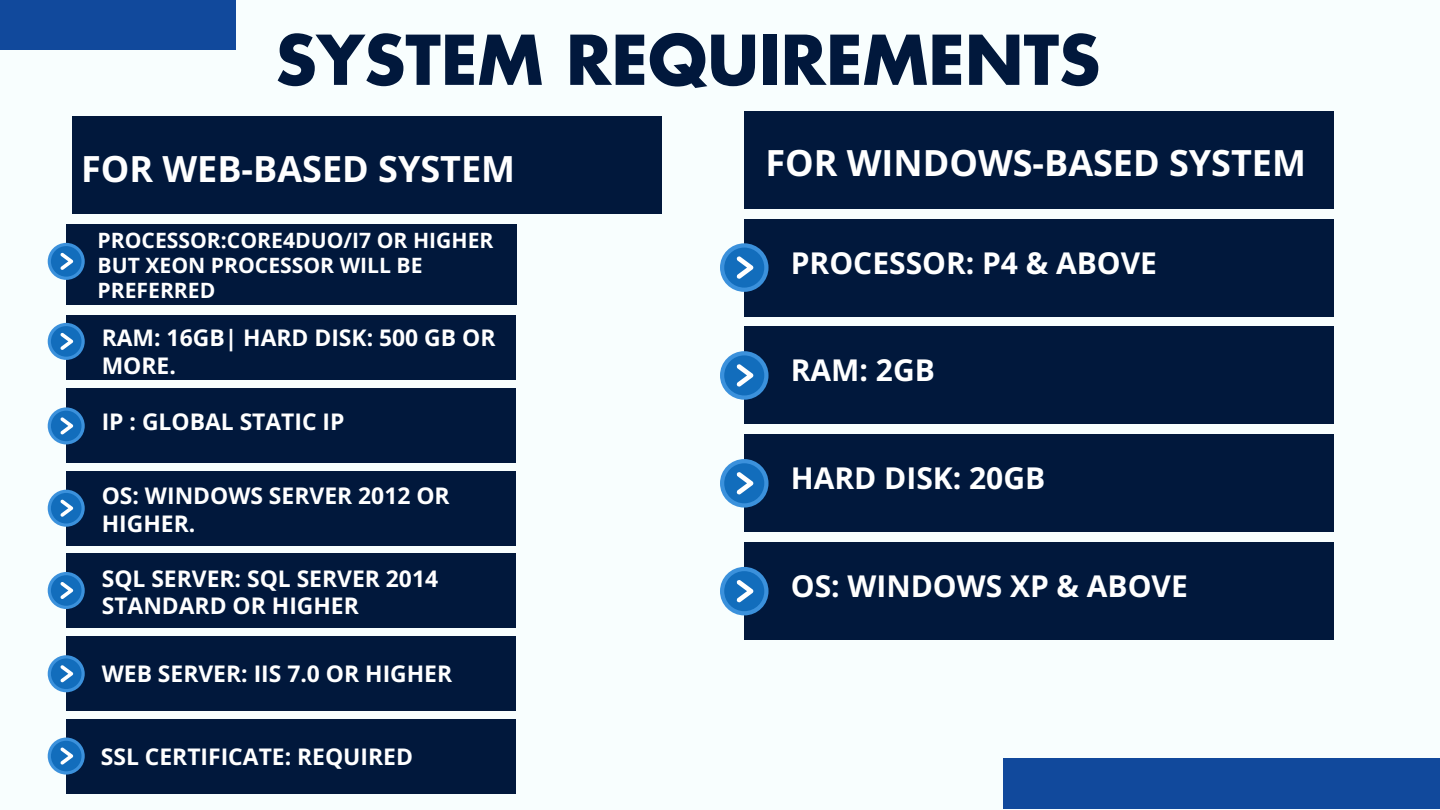
<style>
.page{position:relative;width:1440px;height:810px;background:#f8fefe}
.page>*{position:absolute;margin:0;border:0;box-sizing:border-box;transform-origin:0 0}
.t1{font:700 66.7px "Futura LT Pro";color:#01183c}
.t2{font:700 36px "Open Sans";color:#fff}
.t3{font:700 30px "Open Sans";color:#fff}
.t4{font:700 22.9px/27.5px "Open Sans";color:#fff}
.t5{font:700 21.1px/24.8px "Open Sans";color:#fff}
</style>
<div class="page">
<div style="left:1003px;top:758px;width:437px;height:51px;background:#11499c"></div>
<div style="left:72px;top:116px;width:590px;height:98px;background:#01183c"></div>
<div style="left:66px;top:224px;width:450px;height:81px;background:#01183c"></div>
<svg style="left:48px;top:243px;width:36px;height:37px"></svg>
<div style="left:51px;top:246px;width:30px;height:31px;background:#126dbc;border-radius:50%"></div>
<svg style="left:60px;top:253px;width:13px;height:17px"></svg>
<div style="left:66px;top:316px;width:450px;height:64px;background:#01183c"></div>
<div style="left:66px;top:389px;width:450px;height:74px;background:#01183c"></div>
<div style="left:66px;top:471px;width:450px;height:74px;background:#01183c"></div>
<div style="left:48px;top:323px;width:36px;height:37px;background:#3b91dc;border-radius:50%"></div>
<div style="left:51px;top:326px;width:30px;height:31px;background:#126dbc;border-radius:50%"></div>
<svg style="left:60px;top:333px;width:13px;height:17px"></svg>
<svg style="left:48px;top:407px;width:36px;height:37px"></svg>
<div style="left:51px;top:411px;width:30px;height:30px;background:#126dbc;border-radius:50%"></div>
<svg style="left:60px;top:417px;width:13px;height:18px"></svg>
<div style="left:48px;top:490px;width:36px;height:36px;background:#3b91dc;border-radius:50%"></div>
<div style="left:51px;top:493px;width:30px;height:30px;background:#126dbc;border-radius:50%"></div>
<svg style="left:60px;top:499px;width:13px;height:18px"></svg>
<div style="left:744px;top:111px;width:590px;height:97px;background:#01183c"></div>
<div style="left:744px;top:219px;width:590px;height:97px;background:#01183c"></div>
<svg style="left:720px;top:243px;width:49px;height:49px"></svg>
<div style="left:724px;top:248px;width:40px;height:40px;background:#126dbc;border-radius:50%"></div>
<svg style="left:736px;top:256px;width:17px;height:23px"></svg>
<div style="left:744px;top:327px;width:590px;height:97px;background:#01183c"></div>
<div style="left:744px;top:435px;width:590px;height:97px;background:#01183c"></div>
<div style="left:744px;top:542px;width:590px;height:98px;background:#01183c"></div>
<svg style="left:720px;top:351px;width:49px;height:49px"></svg>
<div style="left:724px;top:355px;width:40px;height:40px;background:#126dbc;border-radius:50%"></div>
<svg style="left:736px;top:364px;width:17px;height:23px"></svg>
<svg style="left:720px;top:459px;width:49px;height:49px"></svg>
<div style="left:724px;top:463px;width:40px;height:40px;background:#126dbc;border-radius:50%"></div>
<svg style="left:736px;top:472px;width:17px;height:23px"></svg>
<div style="left:720px;top:567px;width:49px;height:48px;background:#3b91dc;border-radius:50%"></div>
<div style="left:724px;top:571px;width:40px;height:40px;background:#126dbc;border-radius:50%"></div>
<svg style="left:736px;top:580px;width:17px;height:23px"></svg>
<div style="left:66px;top:553px;width:450px;height:75px;background:#01183c"></div>
<svg style="left:48px;top:572px;width:36px;height:37px"></svg>
<div style="left:51px;top:575px;width:30px;height:31px;background:#126dbc;border-radius:50%"></div>
<svg style="left:60px;top:582px;width:13px;height:17px"></svg>
<div style="left:66px;top:637px;width:450px;height:74px;background:#01183c"></div>
<svg style="left:48px;top:655px;width:36px;height:37px"></svg>
<div style="left:51px;top:659px;width:30px;height:30px;background:#126dbc;border-radius:50%"></div>
<svg style="left:60px;top:665px;width:13px;height:18px"></svg>
<div style="left:66px;top:719px;width:450px;height:74px;background:#01183c"></div>
<div style="left:48px;top:738px;width:36px;height:36px;background:#3b91dc;border-radius:50%"></div>
<div style="left:51px;top:741px;width:30px;height:30px;background:#126dbc;border-radius:50%"></div>
<svg style="left:60px;top:747px;width:13px;height:18px"></svg>
<div style="left:0;top:0;width:236px;height:50px;background:#11499c"></div>
<h1 class="t1" style="left:276px;top:30px;width:826px">SYSTEM REQUIREMENTS</h1>
<h2 class="t2" style="left:81px;top:143px;width:436px">FOR WEB-BASED SYSTEM</h2>
<h2 class="t5" style="left:98px;top:228px;width:397px">PROCESSOR:CORE4DUO/I7 OR HIGHER<br>BUT XEON PROCESSOR WILL BE<br>PREFERRED</h2>
<p class="t4" style="left:102px;top:324px;width:395px">RAM: 16GB| HARD DISK: 500 GB OR<br>MORE.</p>
<p class="t4" style="left:102px;top:408px;width:244px">IP : GLOBAL STATIC IP</p>
<p class="t4" style="left:102px;top:482px;width:349px">OS: WINDOWS SERVER 2012 OR<br>HIGHER.</p>
<p class="t4" style="left:102px;top:564px;width:338px">SQL SERVER: SQL SERVER 2014<br>STANDARD OR HIGHER</p>
<p class="t4" style="left:102px;top:659px;width:352px">WEB SERVER: IIS 7.0 OR HIGHER</p>
<p class="t4" style="left:101px;top:742px;width:314px">SSL CERTIFICATE: REQUIRED</p>
<p class="t2" style="left:765px;top:138px;width:542px">FOR WINDOWS-BASED SYSTEM</p>
<p class="t3" style="left:791px;top:241px;width:368px">PROCESSOR: P4 &amp; ABOVE</p>
<p class="t3" style="left:791px;top:349px;width:146px">RAM: 2GB</p>
<p class="t3" style="left:791px;top:457px;width:256px">HARD DISK: 20GB</p>
<p class="t3" style="left:791px;top:565px;width:398px">OS: WINDOWS XP &amp; ABOVE</p>
</div>
